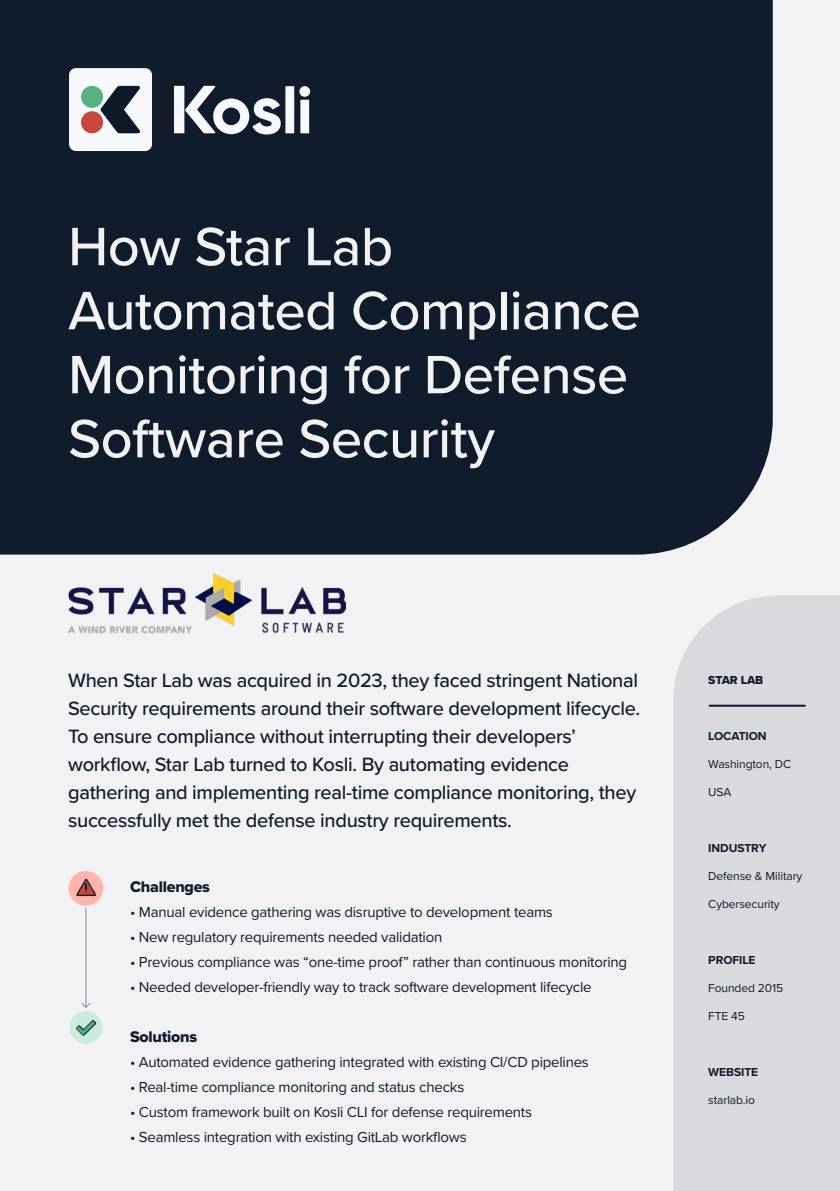
<style>
.page{position:relative;width:840px;height:1191px;background:#fff}
.page>*{position:absolute;margin:0;border:0;box-sizing:border-box;transform-origin:0 0}
.t1{font:500 56px/64px "Proxima Nova";letter-spacing:-.01em;color:#f2f2f5}
.t2{font:500 20px/28px "Proxima Nova";letter-spacing:-.015em;color:#101c2b}
.t3{font:16px "Proxima Nova Extrabld";letter-spacing:-.015em;color:#101c2b}
.t4{font:15px "Proxima Nova";letter-spacing:-.015em;color:#101c2b}
.t5{font:12px "Proxima Nova";letter-spacing:-.01em;color:#101c2b}
.t6{font:700 12px "Proxima Nova";letter-spacing:-.01em;color:#101c2b}
.t7{font:12px "Proxima Nova Extrabld";letter-spacing:-.01em;color:#101c2b}
</style>
<div class="page">
<div style="left:0;top:0;width:839px;height:1191px;background:#f2f2f5"></div>
<div style="left:673px;top:595px;width:166px;height:596px;background:#d9d9de"></div>
<div style="left:0;top:0;width:772px;height:554px;background:#101c2b"></div>
<svg style="left:69px;top:68px;width:83px;height:83px"></svg>
<div style="left:81px;top:86px;width:22px;height:22px;background:#59b281;border-radius:50%"></div>
<div style="left:81px;top:111px;width:22px;height:22px;background:#c8463a;border-radius:50%"></div>
<svg style="left:299px;top:86px;width:11px;height:47px"></svg>
<div style="left:174px;top:86px;width:10px;height:47px;background:#f7f9fc"></div>
<svg style="left:185px;top:86px;width:95px;height:48px"></svg>
<div style="left:285px;top:86px;width:9px;height:47px;background:#f7f9fc"></div>
<svg style="left:81px;top:908px;width:9px;height:100px"></svg>
<div style="left:69px;top:871px;width:34px;height:34px;background:#ffb5ab;border-radius:50%"></div>
<svg style="left:76px;top:878px;width:20px;height:18px"></svg>
<div style="left:69px;top:1011px;width:33px;height:33px;background:#ccebde;border-radius:50%"></div>
<svg style="left:76px;top:1020px;width:20px;height:15px"></svg>
<hr style="left:709px;top:704px;width:95px;height:2px;background:#101c2b">
<img style="left:68px;top:573px;width:277px;height:61px">
<h1 class="t1" style="left:68px;top:212px;width:574px">How Star Lab<br>Automated Compliance<br>Monitoring for Defense<br>Software Security</h1>
<p class="t2" style="left:68px;top:666px;width:573px">When Star Lab was acquired in 2023, they faced stringent National Security requirements around their software development lifecycle.<br>To ensure compliance without interrupting their developers’ workflow, Star Lab turned to Kosli. By automating evidence gathering and implementing real-time compliance monitoring, they successfully met the defense industry requirements.</p>
<p class="t3" style="left:130px;top:874px;width:81px">Challenges</p>
<p class="t4" style="left:130px;top:900px;width:424px">• Manual evidence gathering was disruptive to development teams</p>
<p class="t4" style="left:130px;top:925px;width:313px">• New regulatory requirements needed validation</p>
<p class="t4" style="left:130px;top:950px;width:498px">• Previous compliance was “one-time proof” rather than continuous monitoring</p>
<p class="t4" style="left:130px;top:975px;width:462px">• Needed developer-friendly way to track software development lifecycle</p>
<p class="t3" style="left:130px;top:1024px;width:69px">Solutions</p>
<p class="t4" style="left:130px;top:1050px;width:460px">• Automated evidence gathering integrated with existing CI/CD pipelines</p>
<p class="t4" style="left:130px;top:1075px;width:335px">• Real-time compliance monitoring and status checks</p>
<p class="t4" style="left:130px;top:1100px;width:403px">• Custom framework built on Kosli CLI for defense requirements</p>
<p class="t4" style="left:130px;top:1125px;width:338px">• Seamless integration with existing GitLab workflows</p>
<p class="t7" style="left:708px;top:671px;width:57px">STAR LAB</p>
<p class="t6" style="left:708px;top:727px;width:60px">LOCATION</p>
<p class="t5" style="left:708px;top:755px;width:84px">Washington, DC</p>
<p class="t5" style="left:708px;top:783px;width:25px">USA</p>
<p class="t6" style="left:708px;top:839px;width:60px">INDUSTRY</p>
<p class="t5" style="left:708px;top:867px;width:96px">Defense &amp; Military</p>
<p class="t5" style="left:708px;top:895px;width:73px">Cybersecurity</p>
<p class="t6" style="left:708px;top:951px;width:49px">PROFILE</p>
<p class="t5" style="left:708px;top:979px;width:76px">Founded 2015</p>
<p class="t5" style="left:708px;top:1007px;width:38px">FTE 45</p>
<p class="t6" style="left:708px;top:1063px;width:51px">WEBSITE</p>
<p class="t5" style="left:708px;top:1091px;width:48px">starlab.io</p>
</div>
